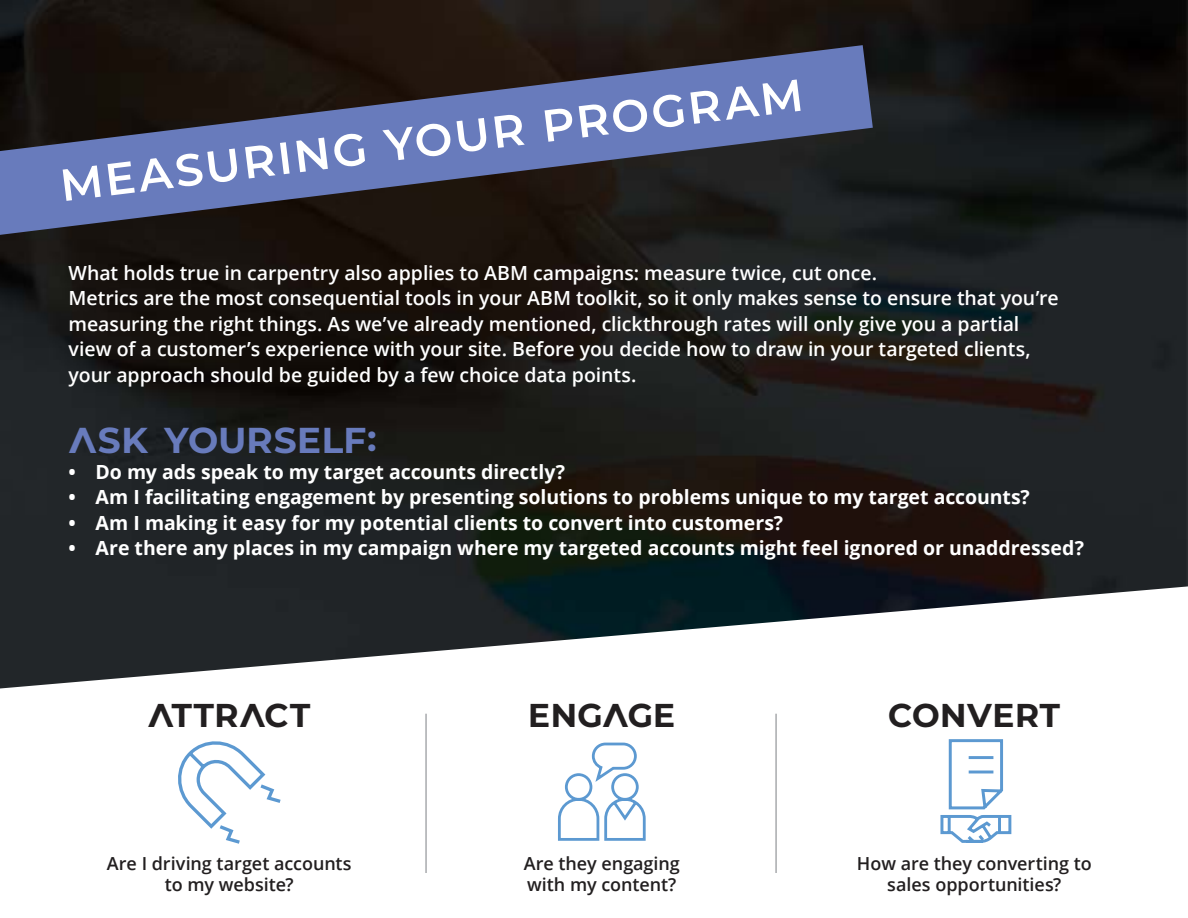
<style>
.page{position:relative;width:1188px;height:918px;background:#fff}
.page>*{position:absolute;margin:0;border:0;box-sizing:border-box;transform-origin:0 0}
.t1{font:600 45px "Montserrat";color:#fff}
.t2{font:700 36px "Gilmartin Sans";color:#687bbc}
.t3{font:700 33px "Gilmartin Sans";letter-spacing:.005em;color:#221f20}
.t4{font:600 19.5px/25.5px "Open Sans";letter-spacing:-.005em;color:#fff}
.t5{font:700 19.5px "Open Sans";letter-spacing:-.005em;color:#fff}
.t6{font:600 18px/21px "Open Sans";letter-spacing:-.005em;color:#221f20;text-align:center}
</style>
<div class="page">
<img style="left:0;top:0;width:1188px;height:688px">
<svg style="left:0;top:45px;width:873px;height:190px;background:#3d425c"></svg>
<svg style="left:178px;top:741px;width:103px;height:103px"></svg>
<svg style="left:558px;top:742px;width:88px;height:99px"></svg>
<svg style="left:940px;top:739px;width:72px;height:104px"></svg>
<hr style="left:425px;top:714px;width:2px;height:159px;background:#a8aaad">
<hr style="left:775px;top:714px;width:2px;height:159px;background:#a8aaad">
<h1 class="t1" style="left:56px;top:154px;width:750px;rotate:-7deg">MEASURING YOUR PROGRAM</h1>
<p class="t4" style="left:69px;top:260px;width:992px">What holds true in carpentry also applies to ABM campaigns: measure twice, cut once.<br>Metrics are the most consequential tools in your ABM toolkit, so it only makes sense to ensure that you’re measuring the right things. As we’ve already mentioned, clickthrough rates will only give you a partial view of a customer’s experience with your site. Before you decide how to draw in your targeted clients, your approach should be guided by a few choice data points.</p>
<h2 class="t2" style="left:69px;top:421px;width:310px">ASK YOURSELF:</h2>
<p class="t5" style="left:69px;top:458px;width:498px">• Do my ads speak to my target accounts directly?</p>
<p class="t5" style="left:69px;top:484px;width:963px">• Am I facilitating engagement by presenting solutions to problems unique to my target accounts?</p>
<p class="t5" style="left:69px;top:509px;width:716px">• Am I making it easy for my potential clients to convert into customers?</p>
<p class="t5" style="left:69px;top:535px;width:1017px">• Are there any places in my campaign where my targeted accounts might feel ignored or unaddressed?</p>
<h3 class="t3" style="left:148px;top:698px;width:165px">ATTRACT</h3>
<p class="t6" style="left:107px;top:852px;width:246px">Are I driving target accounts to my website?</p>
<h3 class="t3" style="left:528px;top:698px;width:149px">ENGAGE</h3>
<p class="t6" style="left:524px;top:852px;width:158px;text-align:left">Are they engaging with my content?</p>
<h3 class="t3" style="left:888px;top:698px;width:174px">CONVERT</h3>
<p class="t6" style="left:857px;top:852px;width:236px">How are they converting to sales opportunities?</p>
</div>
